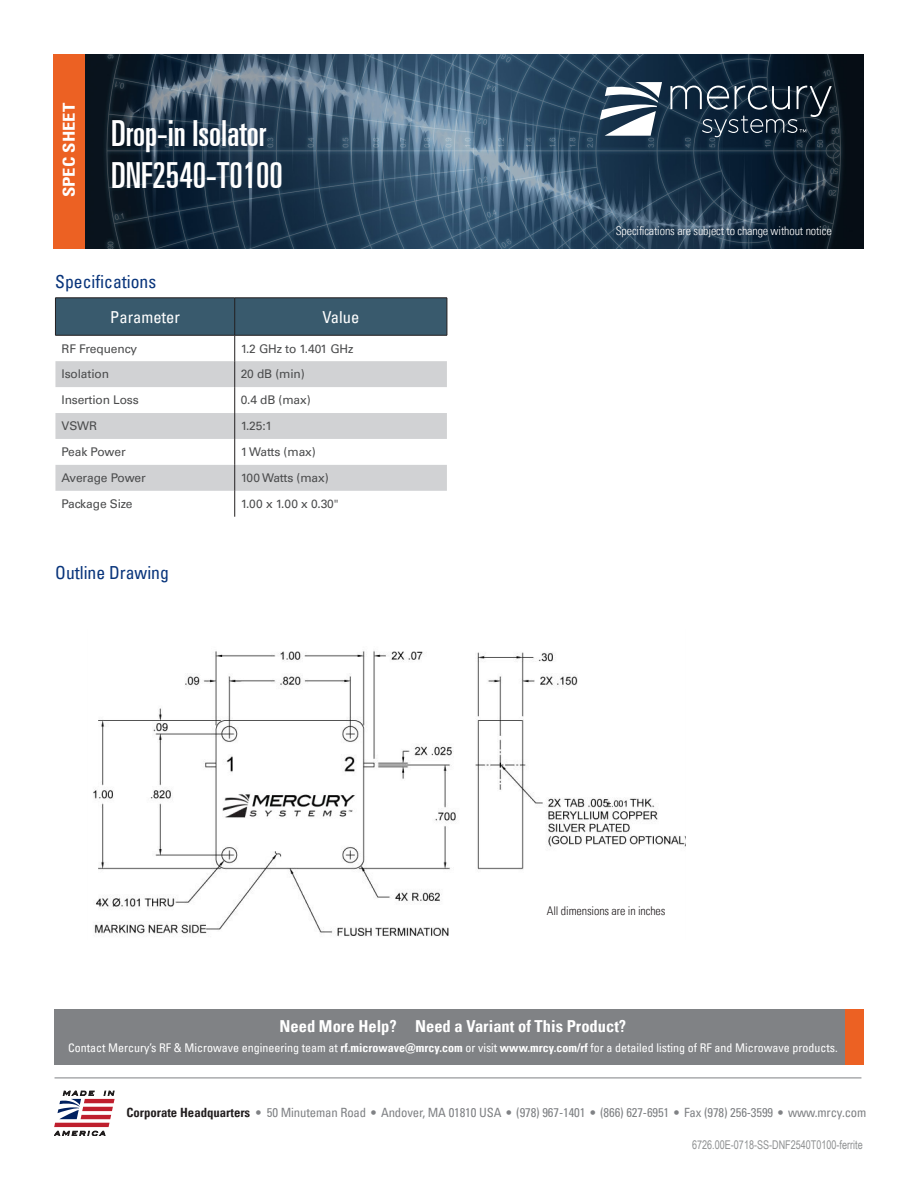
<style>
.page{position:relative;width:918px;height:1188px;background:#fff}
.page>*{position:absolute;margin:0;border:0;box-sizing:border-box;transform-origin:0 0}
.t1{font:36px/42px "Univers LT Pro Ult Cond";color:#fff}
.t2{font:condensed 18px "Univers LT Pro";color:#08347b}
.t3{font:700 condensed 16.5px "Univers LT Pro";color:#fff}
.t4{font:condensed 16.5px "Univers LT Pro";color:#fff}
.t5{font:700 condensed 16.5px "Univers LT Pro";color:#fff;scale:1.13 1}
.t6{font:condensed 12.75px "Univers LT Pro";letter-spacing:-.01em;color:#808285}
.t7{font:12px "Univers LT Pro 55 Roman";letter-spacing:-.01em;color:#4b4c4d}
.t8{font:condensed 12px "Univers LT Pro";color:#fff}
.t9{font:300 condensed 12px "Univers LT Pro";letter-spacing:-.01em;color:#fff}
.t10{font:12px "Arial Narrow";color:#8e9091;scale:.92 1}
.t11{font:300 condensed 12px "Univers LT Pro";letter-spacing:-.01em;color:#231f20}
.s1{font-weight:700}
.s2{font-weight:700;color:#231f20}
</style>
<div class="page">
<img style="left:85px;top:54px;width:779px;height:194px">
<div style="left:53px;top:54px;width:32px;height:194px;background:#ec6123"></div>
<svg style="left:600px;top:82px;width:62px;height:54px"></svg>
<svg style="left:670px;top:86px;width:162px;height:51px;background:#2c3d4d"></svg>
<hr style="left:55px;top:1078px;width:806px;height:1px;background:#808285">
<svg style="left:54px;top:1091px;width:61px;height:45px"></svg>
<div style="left:55px;top:1010px;width:790px;height:55px;background:#808285"></div>
<div style="left:845px;top:1010px;width:19px;height:55px;background:#ec6123"></div>
<img style="left:93px;top:650px;width:592px;height:287px">
<svg style="left:55px;top:299px;width:392px;height:218px"></svg>
<hr style="left:55px;top:298px;width:180px;height:1px;background:#231f20">
<hr style="left:55px;top:298px;width:1px;height:37px;background:#231f20">
<hr style="left:55px;top:335px;width:180px;height:1px;background:#231f20">
<hr style="left:235px;top:298px;width:212px;height:1px;background:#231f20">
<hr style="left:234px;top:298px;width:1px;height:37px;background:#231f20">
<hr style="left:235px;top:335px;width:212px;height:1px;background:#231f20">
<hr style="left:447px;top:298px;width:1px;height:37px;background:#231f20">
<h3 class="t5" style="left:59px;top:197px;width:85px;rotate:-90deg">SPEC SHEET</h3>
<h1 class="t1" style="left:111px;top:110px;width:173px">Drop-in Isolator<br>DNF2540-T0100</h1>
<h2 class="t2" style="left:55px;top:271px;width:102px">Specifications</h2>
<h3 class="t4" style="left:110px;top:306px;width:71px">Parameter</h3>
<h3 class="t4" style="left:322px;top:306px;width:38px">Value</h3>
<p class="t7" style="left:61px;top:340px;width:77px">RF Frequency</p>
<p class="t7" style="left:241px;top:340px;width:114px">1.2 GHz to 1.401 GHz</p>
<p class="t7" style="left:61px;top:366px;width:49px">Isolation</p>
<p class="t7" style="left:241px;top:366px;width:66px">20 dB (min)</p>
<p class="t7" style="left:61px;top:392px;width:79px">Insertion Loss</p>
<p class="t7" style="left:241px;top:392px;width:72px">0.4 dB (max)</p>
<p class="t7" style="left:61px;top:418px;width:37px">VSWR</p>
<p class="t7" style="left:241px;top:418px;width:33px">1.25:1</p>
<p class="t7" style="left:61px;top:444px;width:66px">Peak Power</p>
<p class="t7" style="left:241px;top:444px;width:77px">1 Watts (max)</p>
<p class="t7" style="left:61px;top:470px;width:86px">Average Power</p>
<p class="t7" style="left:241px;top:470px;width:89px">100 Watts (max)</p>
<p class="t7" style="left:61px;top:496px;width:73px">Package Size</p>
<p class="t7" style="left:241px;top:496px;width:99px">1.00 x 1.00 x 0.30"</p>
<h2 class="t2" style="left:55px;top:561px;width:115px">Outline Drawing</h2>
<p class="t9" style="left:616px;top:223px;width:217px">Specifications are subject to change without notice</p>
<p class="t11" style="left:547px;top:902px;width:120px">All dimensions are in inches</p>
<h3 class="t3" style="left:280px;top:1016px;width:348px">Need More Help? Need a Variant of This Product?</h3>
<p class="t8" style="left:68px;top:1040px;width:771px">Contact Mercury’s RF &amp; Microwave engineering team at <span class="s1">rf.microwave@mrcy.com</span> or visit <span class="s1">www.mrcy.com/rf</span> for a detailed listing of RF and Microwave products.</p>
<p class="t6" style="left:126px;top:1104px;width:742px"><span class="s2">Corporate Headquarters</span> <span class="s1">•</span> 50 Minuteman Road • Andover, MA 01810 USA • (978) 967-1401 • (866) 627-6951 • Fax (978) 256-3599 • www.mrcy.com</p>
<p class="t10" style="left:692px;top:1136px;width:187px">6726.00E-0718-SS-DNF2540T0100-ferrite</p>
</div>
